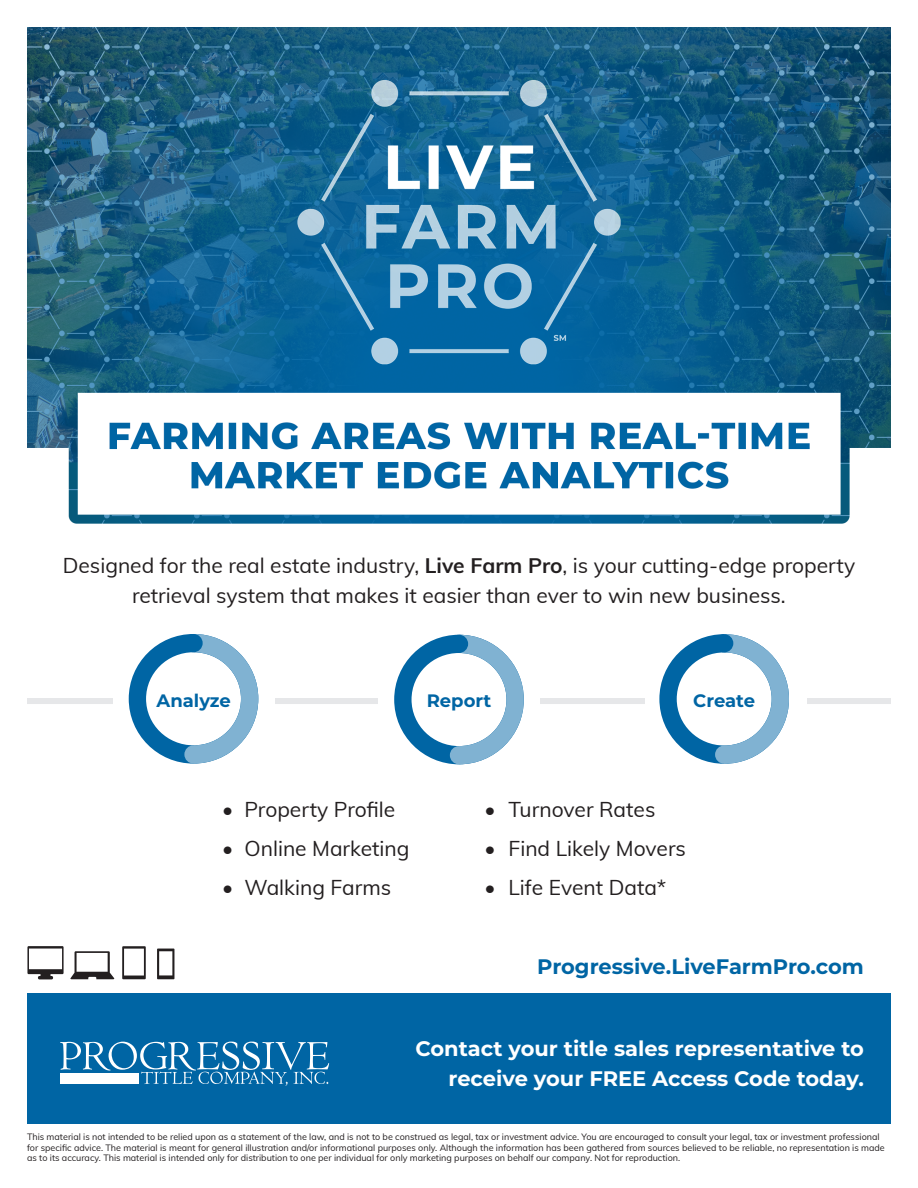
<style>
.page{position:relative;width:918px;height:1188px;background:#fff}
.page>*{position:absolute;margin:0;border:0;box-sizing:border-box;transform-origin:0 0}
.t1{font:21px/30px "Muli";color:#231f20;text-align:center}
.t2{font:700 21px/30px "Montserrat";color:#fff;text-align:right}
.t3{font:700 21px "Montserrat";color:#0065a4}
.t4{font:700 18px "Montserrat";color:#0065a4}
.t5{font:9px/10.5px "Muli";color:#231f20}
.s1{font-weight:700}
</style>
<div class="page">
<div style="left:27px;top:993px;width:864px;height:131px;background:#0065a4"></div>
<img style="left:27px;top:27px;width:864px;height:608px">
<div style="left:27px;top:698px;width:864px;height:6px;background:#e6e7e9"></div>
<div style="left:645px;top:687px;width:161px;height:29px;background:#fff"></div>
<div style="left:378px;top:686px;width:162px;height:30px;background:#fff"></div>
<div style="left:113px;top:689px;width:162px;height:30px;background:#fff"></div>
<svg style="left:394px;top:635px;width:130px;height:129px"></svg>
<div style="left:450px;top:635px;width:18px;height:18px;background:#0065a4;border-radius:50%"></div>
<svg style="left:129px;top:634px;width:129px;height:130px"></svg>
<div style="left:184px;top:634px;width:19px;height:18px;background:#0065a4;border-radius:50%"></div>
<svg style="left:659px;top:634px;width:130px;height:130px"></svg>
<div style="left:715px;top:634px;width:18px;height:18px;background:#0065a4;border-radius:50%"></div>
<svg style="left:157px;top:949px;width:17px;height:30px"></svg>
<svg style="left:122px;top:946px;width:24px;height:33px"></svg>
<svg style="left:70px;top:951px;width:45px;height:28px"></svg>
<svg style="left:27px;top:946px;width:37px;height:33px"></svg>
<svg style="left:60px;top:1042px;width:269px;height:44px"></svg>
<div style="left:60px;top:1073px;width:78px;height:11px;background:#fff"></div>
<p class="t1" style="left:63px;top:550px;width:794px">Designed for the real estate industry, <span class="s1">Live Farm Pro</span>, is your cutting-edge property retrieval system that makes it easier than ever to win new business.</p>
<p class="t4" style="left:157px;top:687px;width:76px">Analyze</p>
<p class="t4" style="left:427px;top:687px;width:66px">Report</p>
<p class="t4" style="left:693px;top:687px;width:63px">Create</p>
<p class="t1" style="left:222px;top:793px;width:175px">• Property Profile</p>
<p class="t1" style="left:485px;top:793px;width:172px">• Turnover Rates</p>
<p class="t1" style="left:222px;top:832px;width:189px">• Online Marketing</p>
<p class="t1" style="left:485px;top:832px;width:203px">• Find Likely Movers</p>
<p class="t1" style="left:222px;top:871px;width:171px">• Walking Farms</p>
<p class="t1" style="left:485px;top:871px;width:184px">• Life Event Data*</p>
<p class="t3" style="left:537px;top:951px;width:328px">Progressive.LiveFarmPro.com</p>
<p class="t2" style="left:415px;top:1033px;width:450px">Contact your title sales representative to receive your FREE Access Code today.</p>
<p class="t5" style="left:27px;top:1131px;width:859px">This material is not intended to be relied upon as a statement of the law, and is not to be construed as legal, tax or investment advice. You are encouraged to consult your legal, tax or investment professional for specific advice. The material is meant for general illustration and/or informational purposes only. Although the information has been gathered from sources believed to be reliable, no representation is made as to its accuracy. This material is intended only for distribution to one per individual for only marketing purposes on behalf our company. Not for reproduction.</p>
</div>
